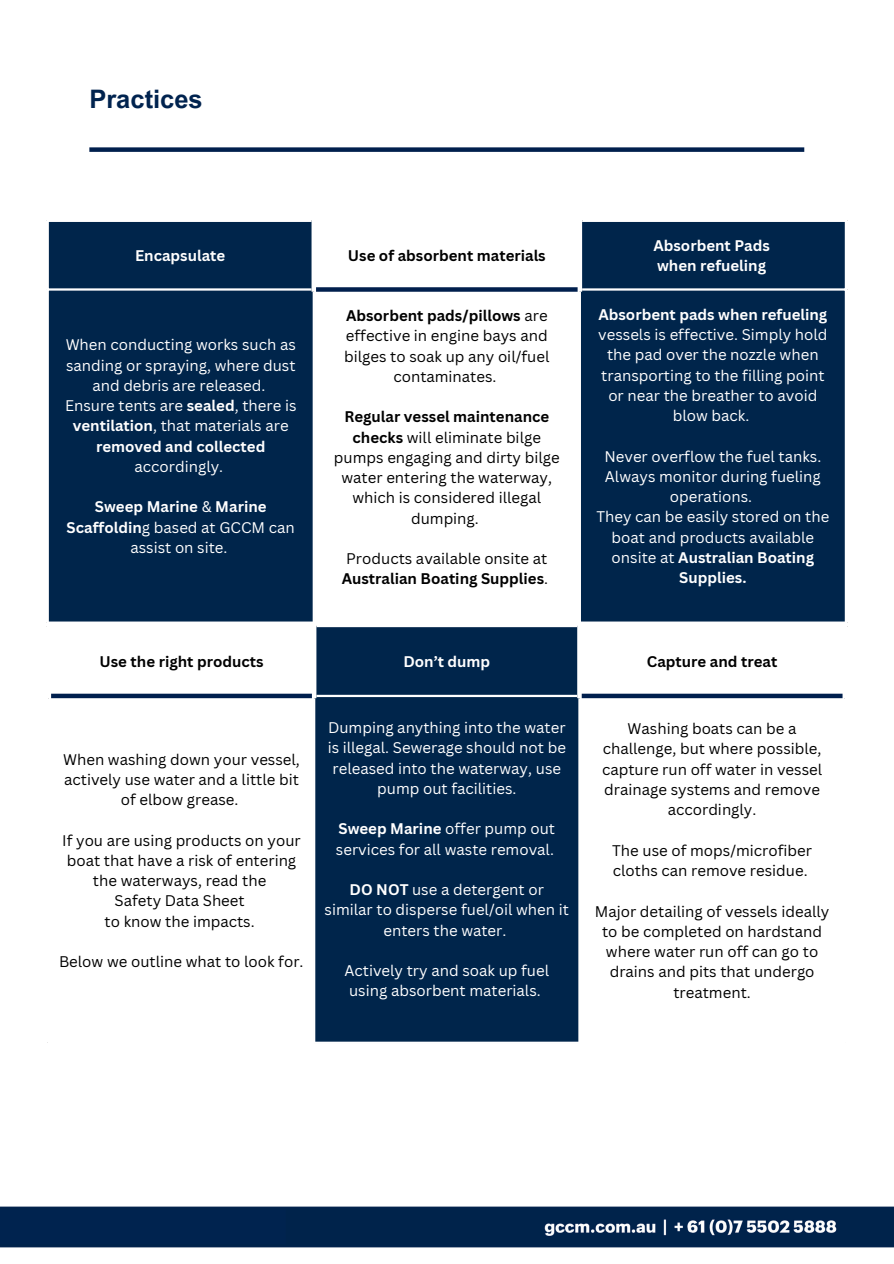
<style>
.page{position:relative;width:894px;height:1264px;background:#fff}
.page>*{position:absolute;margin:0;border:0;box-sizing:border-box;transform-origin:0 0}
.t1{font:700 25.5px "Arial MT Pro";color:#00234f}
.t2{font:15px/20.2px "Canva Sans";color:#fff;text-align:center}
.t3{font:15px/20.2px "Canva Sans";color:#000;text-align:center}
.t4{font:700 15px "Canva Sans";color:#000}
.t5{font:700 15px "Canva Sans";color:#fff}
.s1{font-weight:700}
</style>
<div class="page">
<img style="left:0;top:1206px;width:893px;height:42px">
<div style="left:0;top:1209px;width:286px;height:35px;background:#00234f"></div>
<div style="left:315px;top:627px;width:263px;height:414px;background:#00254b"></div>
<hr style="left:316px;top:694px;width:261px;height:3px;background:#fff">
<hr style="left:312px;top:628px;width:4px;height:70px;background:#fff">
<svg style="left:577px;top:628px;width:1px;height:70px"></svg>
<div style="left:47px;top:623px;width:269px;height:5px;background:#fff"></div>
<div style="left:577px;top:623px;width:269px;height:5px;background:#fff"></div>
<div style="left:51px;top:693px;width:261px;height:5px;background:#001f4d"></div>
<div style="left:581px;top:693px;width:261px;height:5px;background:#001f4d"></div>
<svg style="left:49px;top:222px;width:795px;height:399px;fill:#00254b"></svg>
<hr style="left:312px;top:292px;width:3px;height:329px;background:#fff">
<hr style="left:578px;top:292px;width:2px;height:329px;background:#fff">
<hr style="left:47px;top:288px;width:264px;height:2px;background:#fff">
<hr style="left:582px;top:288px;width:264px;height:2px;background:#fff">
<div style="left:311px;top:223px;width:5px;height:69px;background:#fff"></div>
<div style="left:577px;top:223px;width:5px;height:69px;background:#fff"></div>
<div style="left:311px;top:218px;width:271px;height:5px;background:#fff"></div>
<div style="left:316px;top:287px;width:261px;height:5px;background:#001f4d"></div>
<div style="left:89px;top:147px;width:715px;height:5px;background:#001f4d"></div>
<h1 class="t1" style="left:89px;top:90px;width:115px">Practices</h1>
<p class="t5" style="left:135px;top:245px;width:92px">Encapsulate</p>
<p class="t4" style="left:348px;top:245px;width:199px">Use of absorbent materials</p>
<p class="t2" style="left:66px;top:334px;width:231px">When conducting works such as sanding or spraying, where dust and debris are released.</p>
<p class="t2" style="left:65px;top:395px;width:233px">Ensure tents are <span class="s1">sealed</span>, there is <span class="s1">ventilation</span>, that materials are <span class="s1">removed and collected </span>accordingly.</p>
<p class="t2" style="left:67px;top:496px;width:230px"><span class="s1">Sweep Marine</span> &amp; <span class="s1">Marine<br>Scaffoldin</span>g based at GCCM can assist on site.</p>
<p class="t3" style="left:344px;top:305px;width:207px"><span class="s1">Absorbent pads/pillows</span> are effective in engine bays and bilges to soak up any oil/fuel contaminates.</p>
<p class="t3" style="left:334px;top:406px;width:227px"><span class="s1">Regular vessel maintenance checks</span> will eliminate bilge pumps engaging and dirty bilge water entering the waterway, which is considered illegal dumping.</p>
<p class="t3" style="left:341px;top:548px;width:208px;text-align:left">Products available onsite at<br><span class="s1">Australian Boating Supplies</span>.</p>
<p class="t5" style="left:653px;top:235px;width:118px">Absorbent Pads</p>
<p class="t5" style="left:657px;top:255px;width:110px">when refueling</p>
<p class="t2" style="left:598px;top:304px;width:231px"><span class="s1">Absorbent pads when refueling </span>vessels is effective. Simply hold the pad over the nozzle when transporting to the filling point or near the breather to avoid blow back.</p>
<p class="t2" style="left:604px;top:446px;width:218px">Never overflow the fuel tanks.<br>Always monitor during fueling operations.</p>
<p class="t2" style="left:596px;top:506px;width:234px">They can be easily stored on the boat and products available onsite at <span class="s1">Australian Boating<br>Supplies.</span></p>
<p class="t4" style="left:99px;top:650px;width:165px">Use the right products</p>
<p class="t5" style="left:403px;top:650px;width:88px">Don’t dump</p>
<p class="t4" style="left:646px;top:650px;width:132px">Capture and treat</p>
<p class="t3" style="left:63px;top:748px;width:238px">When washing down your vessel, actively use water and a little bit of elbow grease.</p>
<p class="t3" style="left:62px;top:829px;width:240px">If you are using products on your boat that have a risk of entering the waterways, read the</p>
<p class="t3" style="left:115px;top:890px;width:131px">Safety Data Sheet</p>
<p class="t3" style="left:105px;top:910px;width:151px">to know the impacts.</p>
<p class="t3" style="left:59px;top:951px;width:246px">Below we outline what to look for.</p>
<p class="t2" style="left:327px;top:717px;width:240px">Dumping anything into the water is illegal. Sewerage should not be released into the waterway, use pump out facilities.</p>
<p class="t2" style="left:336px;top:818px;width:221px;text-align:left"><span class="s1">Sweep Marine</span> offer pump out services for all waste removal.</p>
<p class="t2" style="left:324px;top:879px;width:246px"><span class="s1">DO NOT</span> use a detergent or similar to disperse fuel/oil when it enters the water.</p>
<p class="t2" style="left:344px;top:960px;width:206px">Actively try and soak up fuel using absorbent materials.</p>
<p class="t3" style="left:602px;top:718px;width:221px">Washing boats can be a challenge, but where possible, capture run off water in vessel drainage systems and remove accordingly.</p>
<p class="t3" style="left:612px;top:839px;width:201px;text-align:left">The use of mops/microfiber cloths can remove residue.</p>
<p class="t3" style="left:594px;top:900px;width:236px">Major detailing of vessels ideally to be completed on hardstand where water run off can go to drains and pits that undergo treatment.</p>
</div>
